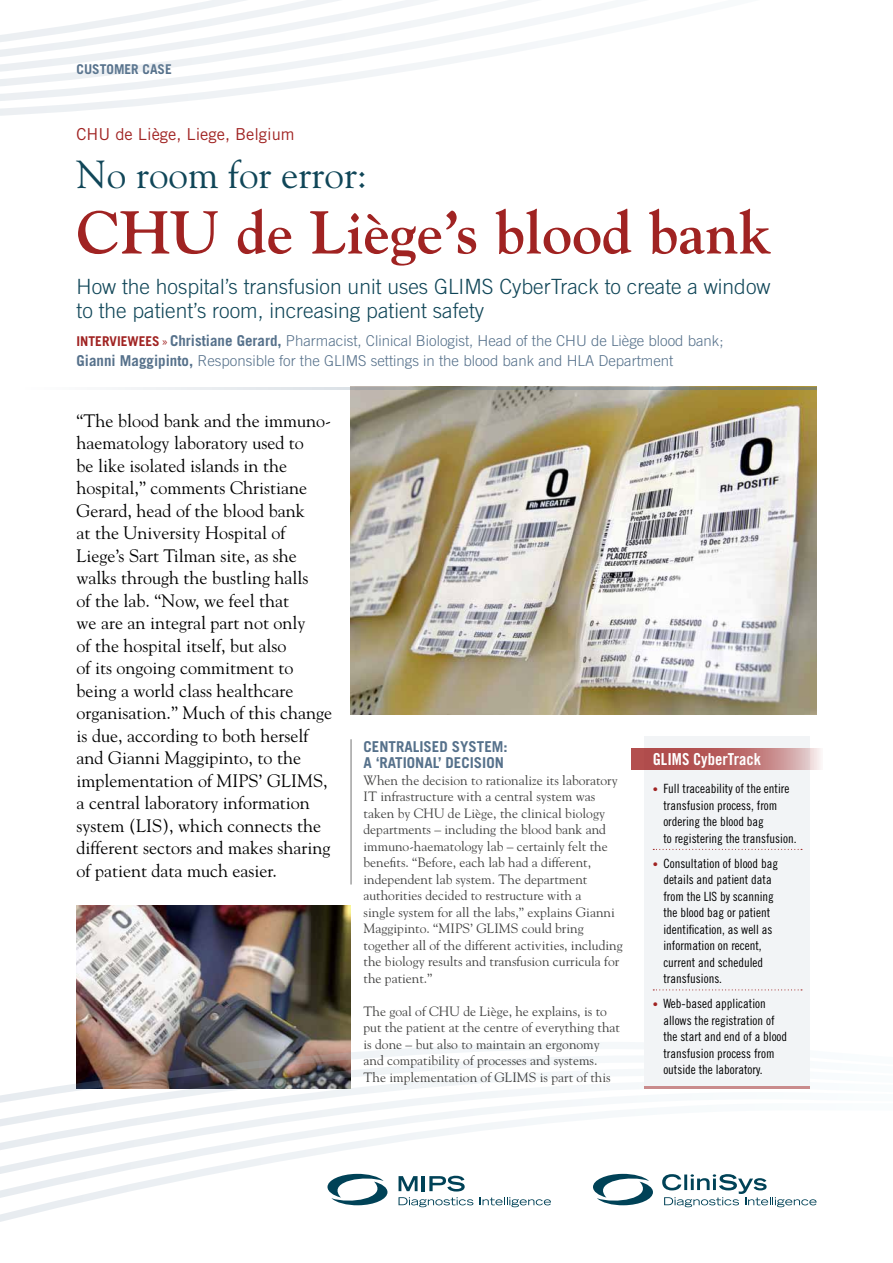
<style>
.page{position:relative;width:893px;height:1263px;background:#fff}
.page>*{position:absolute;margin:0;border:0;box-sizing:border-box;transform-origin:0 0}
.t1{font:700 60px "Goudy";color:#a02322}
.t2{font:39px "Goudy";color:#104658}
.t3{font:300 21px/24px "Trade Gothic";color:#104658}
.t4{font:18px/22.5px "Goudy";color:#000}
.t5{font:16.5px "Trade Gothic";color:#a02322}
.t6{font:16.5px "Trade Gothic Bold Cond Twenty";color:#fff}
.t7{font:300 15px/19.5px "Trade Gothic";color:#56718b}
.t8{font:700 15px/16.5px "Trade Gothic";color:#56718b}
.t9{font:13.5px/16.5px "Goudy";color:#414140}
.t10{font:700 13.5px "Trade Gothic";color:#56718b}
.t11{font:12.75px/16.5px "Trade Gothic Cond Eighteen";color:#000}
.s1{font-weight:700;font-size:13.5px;color:#a02322}
.s2{font-size:13.5px;color:#a02322}
.s3{font-weight:700}
.s4{font-size:10.5px;color:#a02322}
</style>
<div class="page">
<img style="left:77px;top:906px;width:274px;height:117px">
<svg style="left:0;top:0;width:585px;height:116px"></svg>
<svg style="left:0;top:1023px;width:817px;height:199px"></svg>
<img style="left:351px;top:389px;width:465px;height:325px">
<div style="left:644px;top:736px;width:166px;height:353px;background:#f2f4f6"></div>
<svg style="left:653px;top:849px;width:149px;height:1px"></svg>
<svg style="left:653px;top:989px;width:149px;height:1px"></svg>
<svg style="left:631px;top:748px;width:190px;height:21px;background:#bf7373"></svg>
<hr style="left:644px;top:1086px;width:166px;height:3px;background:#a02322">
<hr style="left:351px;top:739px;width:1px;height:145px;background:#737373">
<hr style="left:21px;top:387px;width:795px;height:2px;background:#56718b">
<p class="t10" style="left:77px;top:61px;width:97px">CUSTOMER CASE</p>
<p class="t5" style="left:77px;top:125px;width:220px">CHU de Liège, Liege, Belgium</p>
<h2 class="t2" style="left:77px;top:151px;width:292px">No room for error:</h2>
<h1 class="t1" style="left:77px;top:197px;width:697px">CHU de Liège’s blood bank</h1>
<h3 class="t3" style="left:77px;top:275px;width:695px">How the hospital’s transfusion unit uses GLIMS CyberTrack to create a window to the patient’s room, increasing patient safety</h3>
<p class="t7" style="left:77px;top:331px;width:648px"><span class="s1">INTERVIEWEES</span><span class="s2">»</span><span class="s3">CHRISTIANE GERARD,</span> Pharmacist, Clinical Biologist, Head of the CHU de Liège blood bank;<br><span class="s3">GIANNI MAGGIPINTO,</span> Responsible for the GLIMS settings in the blood bank and HLA Department</p>
<p class="t4" style="left:77px;top:409px;width:257px">“The blood bank and the immuno&shy;haematology laboratory used to<br>be like isolated islands in the hospital,” comments Christiane<br>Gerard, head of the blood bank<br>at the University Hospital of<br>Liege’s Sart Tilman site, as she walks through the bustling halls<br>of the lab. “Now, we feel that<br>we are an integral part not only<br>of the hospital itself, but also<br>of its ongoing commitment to being a world class healthcare organisation.” Much of this change is due, according to both herself and Gianni Maggipinto, to the implementation of MIPS’ GLIMS, a central laboratory information system (LIS), which connects the different sectors and makes sharing of patient data much easier.</p>
<p class="t8" style="left:364px;top:738px;width:146px">CENTRALISED SYSTEM:<br>A ‘RATIONAL’ DECISION</p>
<p class="t9" style="left:364px;top:771px;width:261px">When the decision to rationalize its laboratory IT infrastructure with a central system was taken by CHU de Liège, the clinical biology departments – including the blood bank and immuno-haematology lab – certainly felt the benefits. “Before, each lab had a different, independent lab system. The department authorities decided to restructure with a<br>single system for all the labs,” explains Gianni Maggipinto. “MIPS’ GLIMS could bring together all of the different activities, including the biology results and transfusion curricula for the patient.”</p>
<p class="t9" style="left:364px;top:1002px;width:258px">The goal of CHU de Liège, he explains, is to put the patient at the centre of everything that is done – but also to maintain an ergonomy and compatibility of processes and systems.<br>The implementation of GLIMS is part of this</p>
<p class="t6" style="left:653px;top:749px;width:110px">GLIMS CyberTrack</p>
<p class="t11" style="left:663px;top:780px;width:135px;text-indent:-11px"><span class="s4">•</span> Full traceability of the entire transfusion process, from ordering the blood bag<br>to registering the transfusion.</p>
<p class="t11" style="left:663px;top:854px;width:116px;text-indent:-11px"><span class="s4">•</span> Consultation of blood bag details and patient data from the LIS by scanning the blood bag or patient identification, as well as information on recent, current and scheduled transfusions.</p>
<p class="t11" style="left:663px;top:995px;width:125px;text-indent:-11px"><span class="s4">•</span> Web-based application allows the registration of the start and end of a blood transfusion process from outside the laboratory.</p>
</div>
